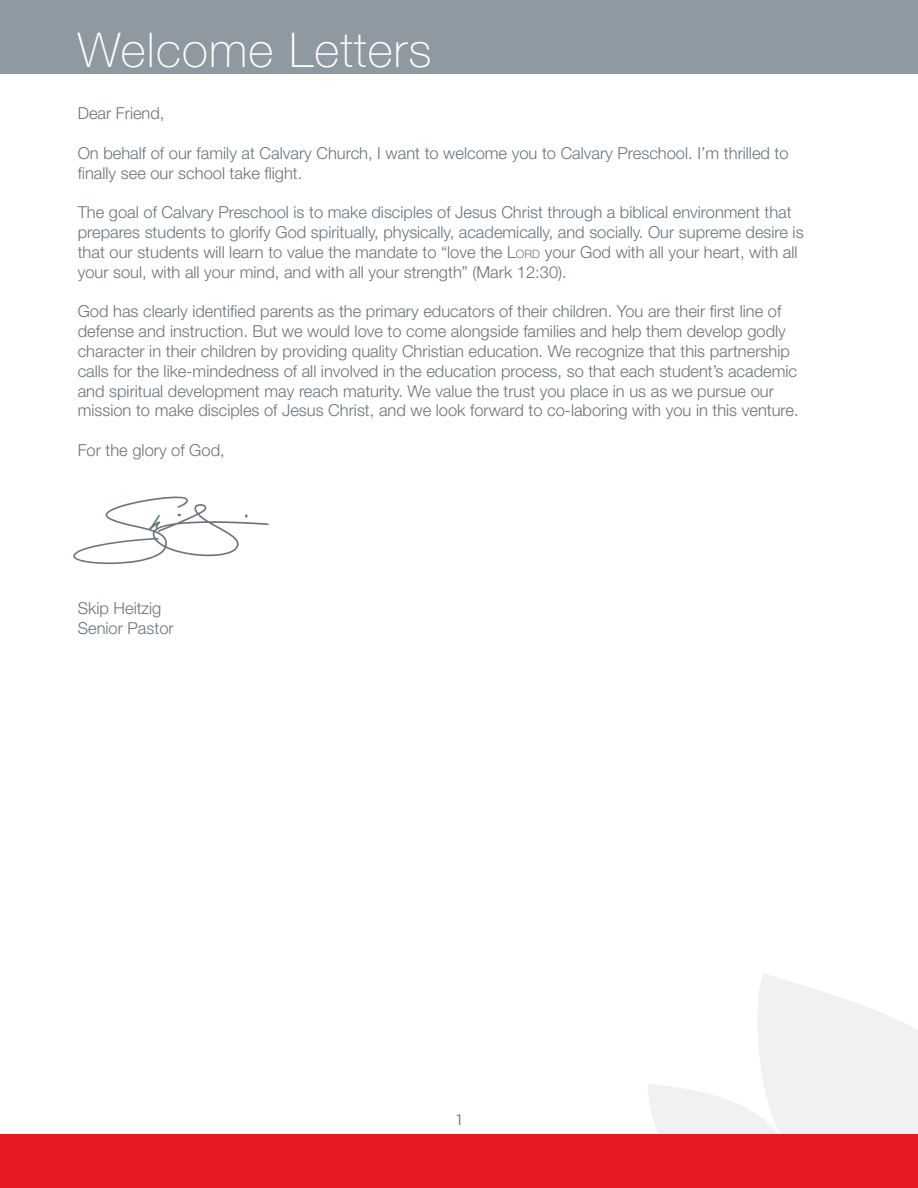
<style>
.page{position:relative;width:918px;height:1188px;background:#fff}
.page>*{position:absolute;margin:0;border:0;box-sizing:border-box;transform-origin:0 0}
.t1{font:100 48px "Helvetica Neue LT Std";letter-spacing:.025em;color:#fff}
.t2{font:300 16.5px/19.8px "Helvetica Neue LT Std";color:#6a747b}
.t3{font:15px "Gotham";color:#6a747b}
.s1{font-style:inherit}
.s2{font-size:11.55px}
</style>
<div class="page">
<div style="left:0;top:0;width:918px;height:74px;background:#8f99a1"></div>
<svg style="left:648px;top:974px;width:270px;height:160px"></svg>
<div style="left:0;top:1134px;width:918px;height:54px;background:#e51a23"></div>
<svg style="left:73px;top:496px;width:195px;height:69px"></svg>
<h1 class="t1" style="left:78px;top:23px;width:355px">Welcome Letters</h1>
<p class="t2" style="left:78px;top:103px;width:88px">Dear Friend,</p>
<p class="t2" style="left:78px;top:143px;width:712px">On behalf of our family at Calvary Church, I want to welcome you to Calvary Preschool. I’m thrilled to finally see our school take flight.</p>
<p class="t2" style="left:78px;top:202px;width:727px">The goal of Calvary Preschool is to make disciples of Jesus Christ through a biblical environment that prepares students to glorify God spiritually, physically, academically, and socially. Our supreme desire is that our students will learn to value the mandate to “love the <span class="s1">L</span><span class="s2">ord</span> your God with all your heart, with all your soul, with all your mind, and with all your strength” (Mark 12:30).</p>
<p class="t2" style="left:78px;top:301px;width:722px">God has clearly identified parents as the primary educators of their children. You are their first line of defense and instruction. But we would love to come alongside families and help them develop godly character in their children by providing quality Christian education. We recognize that this partnership calls for the like-mindedness of all involved in the education process, so that each student’s academic and spiritual development may reach maturity. We value the trust you place in us as we pursue our mission to make disciples of Jesus Christ, and we look forward to co-laboring with you in this venture.</p>
<p class="t2" style="left:78px;top:440px;width:149px">For the glory of God,</p>
<p class="t2" style="left:78px;top:598px;width:97px">Skip Heitzig<br>Senior Pastor</p>
<p class="t3" style="left:456px;top:1111px;width:7px">1</p>
</div>
